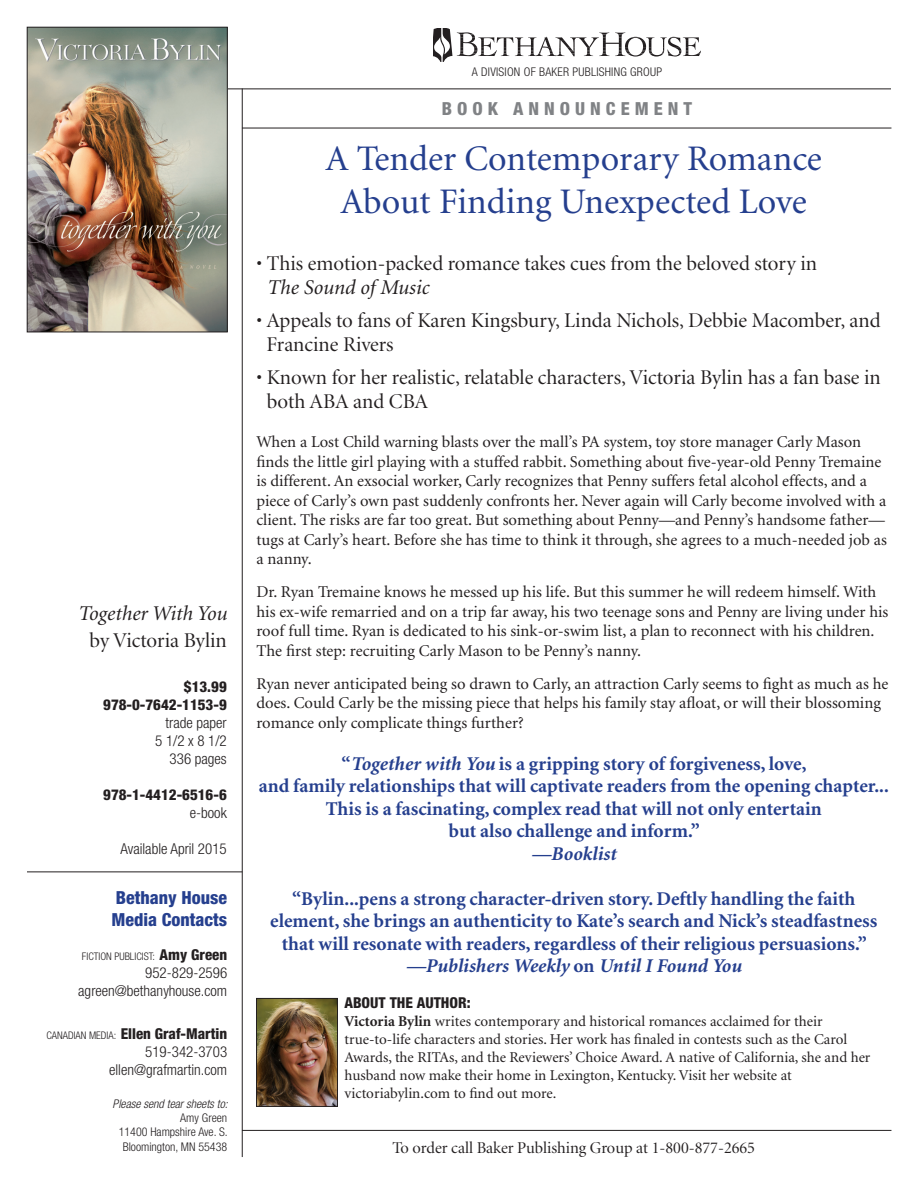
<style>
.page{position:relative;width:918px;height:1188px;background:#fff}
.page>*{position:absolute;margin:0;border:0;box-sizing:border-box;transform-origin:0 0}
.Head_1{font:36px "Minion";color:#253f8e}
.Bullet_Points{font:21px/24px "Minion Display";color:#231f20}
.Book_ID{font:italic 21px "Minion";color:#231f20}
.Book_ID-2{font:21px "Minion Display";color:#231f20}
.t1{font:700 19.5px/22.5px "Minion";color:#253f8e;text-align:center}
.Quote_Author{font:italic 700 19.5px "Minion";color:#253f8e}
.t2{font:800 condensed 18px "Helvetica Neue";color:#253f8e}
.t3{font:800 condensed 18px "Helvetica Neue";letter-spacing:.28em;color:#808285}
.Body_text{font:16.5px/19.5px "Minion";color:#231f20}
.t4{font:16.5px "Minion Display";color:#231f20}
.About_the_Author_Tex{font:15px/18px "Minion";color:#231f20}
.Book_ID-3{font:300 condensed 15px "Helvetica Neue";color:#231f20}
.Book_ID-4{font:800 condensed 15px "Helvetica Neue";color:#231f20}
.About_the_Author_Hea{font:800 condensed 15px "Helvetica Neue";color:#231f20}
.t5{font:300 condensed 12px "Helvetica Neue";color:#231f20}
.t6{font:300 condensed 12px "Helvetica Neue";letter-spacing:.02em;color:#231f20}
.t7{font:italic 300 condensed 12px "Helvetica Neue";color:#231f20}
.t8{font:300 condensed 10.5px "Helvetica Neue";color:#231f20}
.s1{font-weight:800;font-size:15px}
.s2{font-weight:300;font-size:10.5px}
.s3{font-family:"Minion";font-style:italic}
.s4{font-style:italic}
.s5{font-style:normal}
.s6{font-weight:700}
</style>
<div class="page">
<svg style="left:434px;top:28px;width:266px;height:34px"></svg>
<hr style="left:242px;top:1130px;width:649px;height:1px;background:#231f20">
<hr style="left:27px;top:872px;width:215px;height:1px;background:#231f20">
<hr style="left:242px;top:89px;width:1px;height:1068px;background:#231f20">
<hr style="left:242px;top:128px;width:649px;height:1px;background:#231f20">
<hr style="left:27px;top:89px;width:864px;height:1px;background:#231f20">
<img style="left:258px;top:1000px;width:78px;height:105px">
<div style="left:256px;top:998px;width:82px;height:109px;border:1px solid #231f20"></div>
<img style="left:29px;top:29px;width:196px;height:301px">
<div style="left:27px;top:27px;width:200px;height:305px;border:1px solid #231f20"></div>
<p class="Book_ID" style="left:78px;top:603px;width:151px">Together With You</p>
<p class="Book_ID-2" style="left:90px;top:630px;width:139px">by Victoria Bylin</p>
<p class="Book_ID-4" style="left:184px;top:677px;width:44px">$13.99</p>
<p class="Book_ID-4" style="left:103px;top:695px;width:125px">978-0-7642-1153-9</p>
<p class="Book_ID-3" style="left:166px;top:714px;width:63px">trade paper</p>
<p class="Book_ID-3" style="left:155px;top:732px;width:73px">5 1/2 x 8 1/2</p>
<p class="Book_ID-3" style="left:170px;top:750px;width:59px">336 pages</p>
<p class="Book_ID-4" style="left:103px;top:785px;width:125px">978-1-4412-6516-6</p>
<p class="Book_ID-3" style="left:190px;top:804px;width:38px">e-book</p>
<p class="Book_ID-3" style="left:121px;top:840px;width:108px">Available April 2015</p>
<p class="t2" style="left:116px;top:887px;width:113px">Bethany House</p>
<p class="t2" style="left:112px;top:908px;width:117px">Media Contacts</p>
<p class="t8" style="left:82px;top:950px;width:147px">FICTION PUBLICIST: <span class="s1">Amy Green</span></p>
<p class="Book_ID-3" style="left:145px;top:964px;width:83px">952-829-2596</p>
<p class="Book_ID-3" style="left:78px;top:982px;width:151px">agreen@bethanyhouse.com</p>
<p class="Book_ID-4" style="left:46px;top:1025px;width:182px"><span class="s2">CANADIAN MEDIA:</span> Ellen Graf-Martin</p>
<p class="Book_ID-3" style="left:145px;top:1043px;width:83px">519-342-3703</p>
<p class="Book_ID-3" style="left:109px;top:1061px;width:120px">ellen@grafmartin.com</p>
<p class="t7" style="left:113px;top:1097px;width:117px">Please send tear sheets to:</p>
<p class="t5" style="left:180px;top:1111px;width:48px">Amy Green</p>
<p class="t5" style="left:119px;top:1125px;width:110px">11400 Hampshire Ave. S.</p>
<p class="t5" style="left:123px;top:1140px;width:106px">Bloomington, MN 55438</p>
<p class="t6" style="left:472px;top:65px;width:192px">A DIVISION OF BAKER PUBLISHING GROUP</p>
<p class="t3" style="left:442px;top:97px;width:252px">BOOK ANNOUNCEMENT</p>
<p class="Head_1" style="left:325px;top:141px;width:498px">A Tender Contemporary Romance</p>
<p class="Head_1" style="left:341px;top:184px;width:468px">About Finding Unexpected Love</p>
<p class="Bullet_Points" style="left:267px;top:252px;width:552px;text-indent:-10px">• This emotion-packed romance takes cues from the beloved story in<br><span class="s3">The Sound of Music</span></p>
<p class="Bullet_Points" style="left:266px;top:309px;width:616px;text-indent:-10px">• Appeals to fans of Karen Kingsbury, Linda Nichols, Debbie Macomber, and<br>Francine Rivers</p>
<p class="Bullet_Points" style="left:267px;top:366px;width:615px;text-indent:-10px">• Known for her realistic, relatable characters, Victoria Bylin has a fan base in both ABA and CBA</p>
<p class="Body_text" style="left:256px;top:433px;width:632px">When a Lost Child warning blasts over the mall’s PA system, toy store manager Carly Mason finds the little girl playing with a stuffed rabbit. Something about five-year-old Penny Tremaine is different. An exsocial worker, Carly recognizes that Penny suffers fetal alcohol effects, and a piece of Carly’s own past suddenly confronts her. Never again will Carly become involved with a client. The risks are far too great. But something about Penny—and Penny’s handsome father— tugs at Carly’s heart. Before she has time to think it through, she agrees to a much-needed job as a nanny.</p>
<p class="Body_text" style="left:256px;top:583px;width:633px">Dr. Ryan Tremaine knows he messed up his life. But this summer he will redeem himself. With his ex-wife remarried and on a trip far away, his two teenage sons and Penny are living under his roof full time. Ryan is dedicated to his sink-or-swim list, a plan to reconnect with his children.<br>The first step: recruiting Carly Mason to be Penny’s nanny.</p>
<p class="Body_text" style="left:256px;top:674px;width:633px">Ryan never anticipated being so drawn to Carly, an attraction Carly seems to fight as much as he does. Could Carly be the missing piece that helps his family stay afloat, or will their blossoming romance only complicate things further?</p>
<p class="t1" style="left:259px;top:753px;width:632px">“<span class="s4">Together with You</span> is a gripping story of forgiveness, love,<br>and family relationships that will captivate readers from the opening chapter...<br>This is a fascinating, complex read that will not only entertain<br>but also challenge and inform.”</p>
<p class="Quote_Author" style="left:531px;top:844px;width:86px">—Booklist</p>
<p class="t1" style="left:270px;top:888px;width:609px">“Bylin...pens a strong character-driven story. Deftly handling the faith element, she brings an authenticity to Kate’s search and Nick’s steadfastness that will resonate with readers, regardless of their religious persuasions.”</p>
<p class="Quote_Author" style="left:406px;top:956px;width:337px">—Publishers Weekly <span class="s5">on</span> Until I Found You</p>
<p class="About_the_Author_Hea" style="left:344px;top:994px;width:128px">ABOUT THE AUTHOR:</p>
<p class="About_the_Author_Tex" style="left:344px;top:1013px;width:528px"><span class="s6">Victoria Bylin</span> writes contemporary and historical romances acclaimed for their true-to-life characters and stories. Her work has finaled in contests such as the Carol Awards, the RITAs, and the Reviewers’ Choice Award. A native of California, she and her husband now make their home in Lexington, Kentucky. Visit her website at victoriabylin.com to find out more.</p>
<p class="t4" style="left:392px;top:1140px;width:364px">To order call Baker Publishing Group at 1-800-877-2665</p>
</div>
